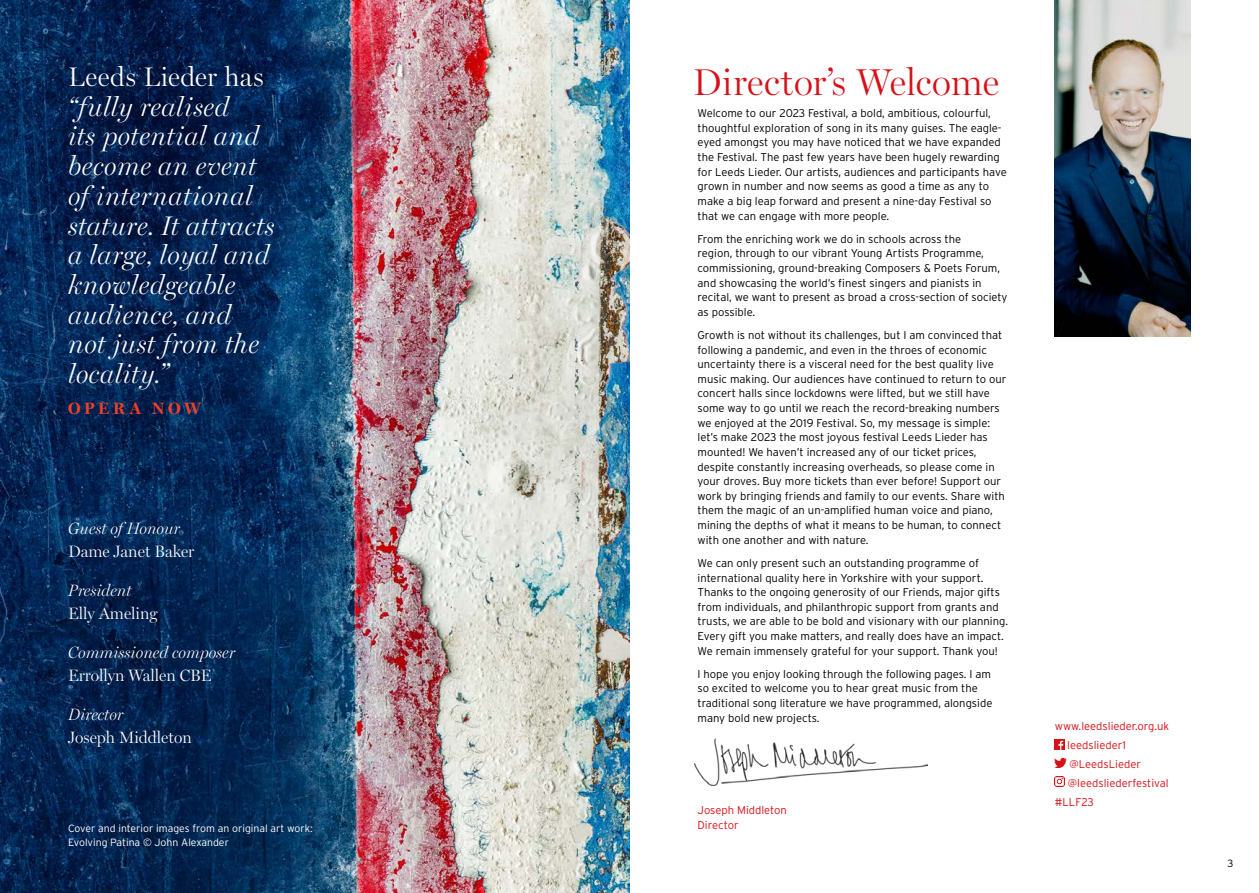
<style>
.page{position:relative;width:1259px;height:893px;background:#fff}
.page>*{position:absolute;margin:0;border:0;box-sizing:border-box;transform-origin:0 0}
.heading{font:300 37.5px "Miller Display";letter-spacing:.01em;color:#d71117}
.heading-2{font:italic 300 27px/29.7px "Miller Display";letter-spacing:.02em;color:#fff}
.credits_-_name{font:300 16.5px "Miller Display";color:#fff}
.credits_-_role{font:italic 300 16.5px "Miller Display";color:#fff}
.heading-3{font:700 16.5px "Miller Display";letter-spacing:.225em;color:#e8412c}
.t1{font:300 11.25px/14.7px "Interstate";color:#000}
.t2{font:300 11.25px/14.7px "Interstate";color:#d71117}
.small_print{font:300 10.5px/13.6px "Interstate";color:#fff}
.t3{font:300 10.5px "Interstate";color:#000}
.s1{font-style:normal}
</style>
<div class="page">
<img style="left:0;top:0;width:629px;height:893px">
<svg style="left:1054px;top:740px;width:10px;height:9px"></svg>
<svg style="left:1054px;top:758px;width:12px;height:10px"></svg>
<svg style="left:1054px;top:777px;width:11px;height:10px"></svg>
<img style="left:1054px;top:0;width:137px;height:337px">
<img style="left:694px;top:739px;width:233px;height:47px">
<p class="heading-2" style="left:68px;top:62px;width:208px"><span class="s1">Leeds Lieder has </span>“fully realised<br>its potential and become an event of international stature. It attracts a large, loyal and knowledgeable audience, and not just from the locality.”</p>
<p class="heading-3" style="left:68px;top:398px;width:134px">OPERA NOW</p>
<p class="credits_-_role" style="left:68px;top:518px;width:114px">Guest of Honour</p>
<p class="credits_-_name" style="left:68px;top:541px;width:128px">Dame Janet Baker</p>
<p class="credits_-_role" style="left:68px;top:580px;width:65px">President</p>
<p class="credits_-_name" style="left:68px;top:603px;width:91px">Elly Ameling</p>
<p class="credits_-_role" style="left:68px;top:642px;width:169px">Commissioned composer</p>
<p class="credits_-_name" style="left:68px;top:665px;width:145px">Errollyn Wallen CBE</p>
<p class="credits_-_role" style="left:68px;top:704px;width:57px">Director</p>
<p class="credits_-_name" style="left:68px;top:728px;width:125px">Joseph Middleton</p>
<p class="small_print" style="left:68px;top:821px;width:246px">Cover and interior images from an original art work:<br>Evolving Patina © John Alexander</p>
<p class="heading" style="left:693px;top:59px;width:308px">Director’s Welcome</p>
<p class="t1" style="left:697px;top:106px;width:311px">Welcome to our 2023 Festival, a bold, ambitious, colourful, thoughtful exploration of song in its many guises. The eagle&shy;eyed amongst you may have noticed that we have expanded the Festival. The past few years have been hugely rewarding for Leeds Lieder. Our artists, audiences and participants have grown in number and now seems as good a time as any to make a big leap forward and present a nine-day Festival so that we can engage with more people.</p>
<p class="t1" style="left:697px;top:231px;width:311px">From the enriching work we do in schools across the<br>region, through to our vibrant Young Artists Programme, commissioning, ground-breaking Composers &amp; Poets Forum, and showcasing the world’s finest singers and pianists in recital, we want to present as broad a cross-section of society as possible.</p>
<p class="t1" style="left:697px;top:328px;width:310px">Growth is not without its challenges, but I am convinced that following a pandemic, and even in the throes of economic uncertainty there is a visceral need for the best quality live music making. Our audiences have continued to return to our concert halls since lockdowns were lifted, but we still have some way to go until we reach the record-breaking numbers we enjoyed at the 2019 Festival. So, my message is simple: let’s make 2023 the most joyous festival Leeds Lieder has mounted! We haven’t increased any of our ticket prices, despite constantly increasing overheads, so please come in your droves. Buy more tickets than ever before! Support our work by bringing friends and family to our events. Share with them the magic of an un-amplified human voice and piano, mining the depths of what it means to be human, to connect with one another and with nature.</p>
<p class="t1" style="left:697px;top:555px;width:312px">We can only present such an outstanding programme of international quality here in Yorkshire with your support.<br>Thanks to the ongoing generosity of our Friends, major gifts from individuals, and philanthropic support from grants and trusts, we are able to be bold and visionary with our planning.<br>Every gift you make matters, and really does have an impact.<br>We remain immensely grateful for your support. Thank you!</p>
<p class="t1" style="left:697px;top:666px;width:296px">I hope you enjoy looking through the following pages. I am so excited to welcome you to hear great music from the traditional song literature we have programmed, alongside many bold new projects.</p>
<p class="t2" style="left:697px;top:803px;width:91px">Joseph Middleton<br>Director</p>
<p class="t2" style="left:1054px;top:719px;width:116px">www.leedslieder.org.uk</p>
<p class="t2" style="left:1067px;top:738px;width:60px">leedslieder1</p>
<p class="t2" style="left:1069px;top:756px;width:73px">@LeedsLieder</p>
<p class="t2" style="left:1067px;top:775px;width:102px">@leedsliederfestival</p>
<p class="t2" style="left:1054px;top:794px;width:41px">#LLF23</p>
<p class="t3" style="left:1227px;top:858px;width:7px">3</p>
</div>
